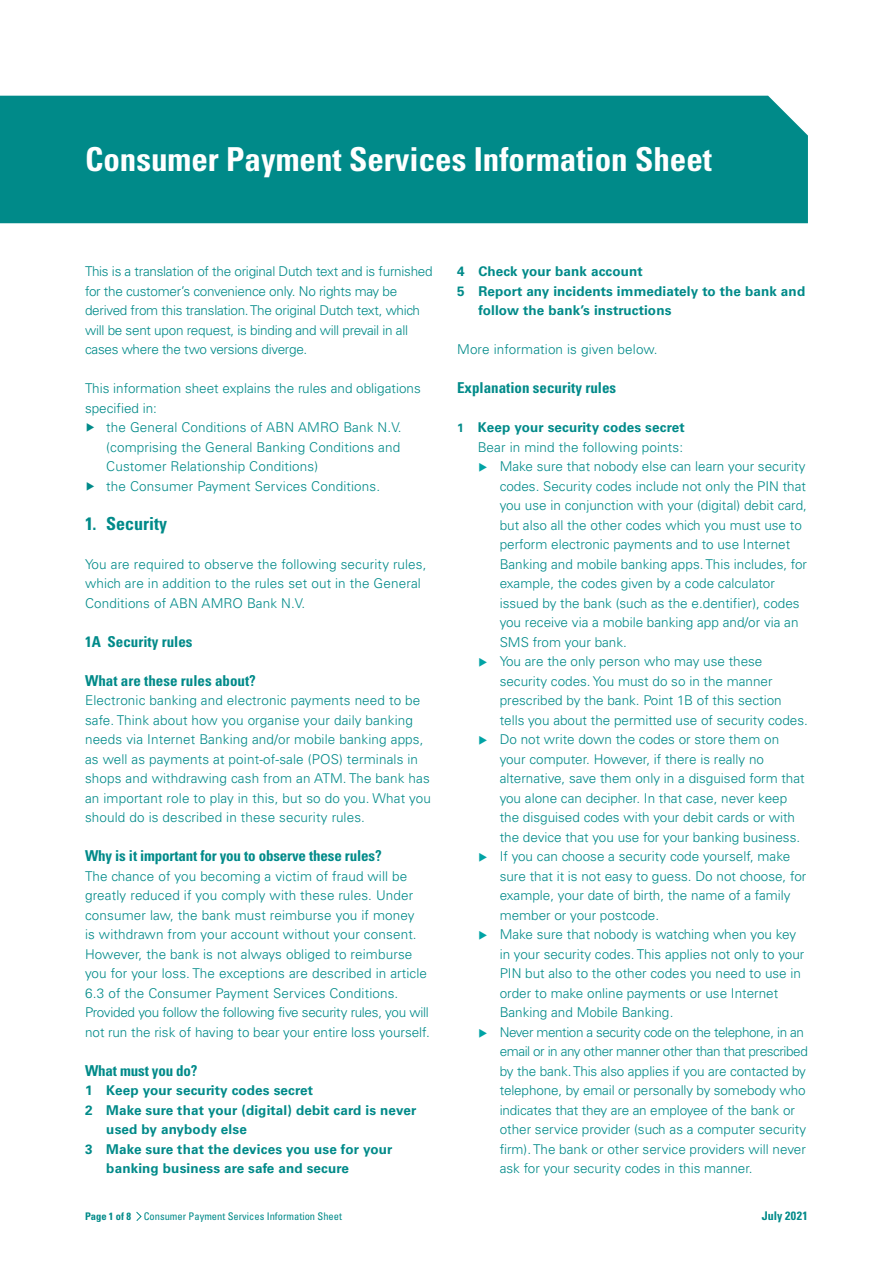
<style>
.page{position:relative;width:893px;height:1263px;background:#fff}
.page>*{position:absolute;margin:0;border:0;box-sizing:border-box;transform-origin:0 0}
.t1{font:700 condensed 33px "Univers LT Std";color:#fff}
.t2{font:700 condensed 18px "Univers LT Std";color:#008a89}
.t3{font:700 condensed 15px "Univers LT Std";color:#008a89}
.t4{font:300 13.5px/19.5px "Univers LT Std";color:#008a89}
.t5{font:700 13.5px "Univers LT Std";letter-spacing:.01em;color:#008a89}
.t6{font:300 13.5px/19.5px "Univers LT Std";letter-spacing:-.02em;color:#008a89}
.t7{font:700 condensed 12px "Univers LT Std";letter-spacing:.02em;color:#008a89}
.t8{font:condensed 10.5px "Univers LT Std";color:#008a89}
.s1{font-weight:700;font-size:12px}
.s2{font-weight:700}
.s3{color:#00a3a5}
</style>
<div class="page">
<svg style="left:136px;top:1211px;width:6px;height:10px"></svg>
<div style="left:0;top:96px;width:808px;height:127px;background:#008a89"></div>
<h1 class="t1" style="left:85px;top:139px;width:628px">Consumer Payment Services Information Sheet</h1>
<p class="t6" style="left:85px;top:262px;width:349px">This is a translation of the original Dutch text and is furnished for the customer’s convenience only. No rights may be derived from this translation. The original Dutch text, which will be sent upon request, is binding and will prevail in all cases where the two versions diverge.</p>
<p class="t4" style="left:85px;top:379px;width:337px">This information sheet explains the rules and obligations</p>
<p class="t4" style="left:85px;top:398px;width:74px">specified in:</p>
<p class="t4" style="left:85px;top:418px;width:318px">▶ the General Conditions of ABN AMRO Bank N.V.</p>
<p class="t4" style="left:106px;top:437px;width:295px">(comprising the General Banking Conditions and</p>
<p class="t4" style="left:106px;top:457px;width:213px">Customer Relationship Conditions)</p>
<p class="t4" style="left:85px;top:476px;width:297px">▶ the Consumer Payment Services Conditions.</p>
<h2 class="t2" style="left:85px;top:512px;width:84px">1. Security</h2>
<p class="t4" style="left:85px;top:554px;width:343px">You are required to observe the following security rules, which are in addition to the rules set out in the General<br>Conditions of ABN AMRO Bank N.V.</p>
<p class="t3" style="left:85px;top:632px;width:109px">1A Security rules</p>
<p class="t3" style="left:85px;top:671px;width:172px">What are these rules about?</p>
<p class="t4" style="left:85px;top:691px;width:348px">Electronic banking and electronic payments need to be safe. Think about how you organise your daily banking needs via Internet Banking and/or mobile banking apps, as well as payments at point-of-sale (POS) terminals in shops and withdrawing cash from an ATM. The bank has an important role to play in this, but so do you. What you should do is described in these security rules.</p>
<p class="t3" style="left:85px;top:847px;width:298px">Why is it important for you to observe these rules?</p>
<p class="t4" style="left:85px;top:866px;width:346px">The chance of you becoming a victim of fraud will be greatly reduced if you comply with these rules. Under consumer law, the bank must reimburse you if money<br>is withdrawn from your account without your consent.<br>However, the bank is not always obliged to reimburse you for your loss. The exceptions are described in article 6.3 of the Consumer Payment Services Conditions.<br>Provided you follow the following five security rules, you will not run the risk of having to bear your entire loss yourself.</p>
<p class="t3" style="left:85px;top:1061px;width:114px">What must you do?</p>
<p class="t5" style="left:85px;top:1083px;width:229px">1 Keep your security codes secret</p>
<p class="t5" style="left:85px;top:1102px;width:333px">2 Make sure that your (digital) debit card is never</p>
<p class="t5" style="left:106px;top:1121px;width:142px">used by anybody else</p>
<p class="t5" style="left:85px;top:1141px;width:309px">3 Make sure that the devices you use for your</p>
<p class="t5" style="left:106px;top:1160px;width:244px">banking business are safe and secure</p>
<p class="t5" style="left:457px;top:263px;width:187px">4 Check your bank account</p>
<p class="t5" style="left:457px;top:283px;width:350px">5 Report any incidents immediately to the bank and</p>
<p class="t5" style="left:478px;top:302px;width:195px">follow the bank’s instructions</p>
<p class="t4" style="left:457px;top:340px;width:202px">More information is given below.</p>
<p class="t3" style="left:457px;top:379px;width:161px">Explanation security rules</p>
<p class="t4" style="left:457px;top:418px;width:229px;text-align:right"><span class="s1">1</span> <span class="s2">Keep your security codes secret<br></span>Bear in mind the following points:</p>
<p class="t4" style="left:500px;top:457px;width:309px;text-indent:-21px"><span class="s3">◆</span> Make sure that nobody else can learn your security codes. Security codes include not only the PIN that you use in conjunction with your (digital) debit card, but also all the other codes which you must use to perform electronic payments and to use Internet Banking and mobile banking apps. This includes, for example, the codes given by a code calculator issued by the bank (such as the e.dentifier), codes you receive via a mobile banking app and/or via an SMS from your bank.</p>
<p class="t4" style="left:500px;top:652px;width:310px;text-indent:-21px"><span class="s3">◆</span> You are the only person who may use these security codes. You must do so in the manner prescribed by the bank. Point 1B of this section tells you about the permitted use of security codes.</p>
<p class="t4" style="left:500px;top:730px;width:306px;text-indent:-21px"><span class="s3">◆</span> Do not write down the codes or store them on your computer. However, if there is really no alternative, save them only in a disguised form that you alone can decipher. In that case, never keep the disguised codes with your debit cards or with the device that you use for your banking business.</p>
<p class="t4" style="left:500px;top:847px;width:308px;text-indent:-21px"><span class="s3">◆</span> If you can choose a security code yourself, make sure that it is not easy to guess. Do not choose, for example, your date of birth, the name of a family member or your postcode.</p>
<p class="t4" style="left:500px;top:925px;width:306px;text-indent:-21px"><span class="s3">◆</span> Make sure that nobody is watching when you key in your security codes. This applies not only to your PIN but also to the other codes you need to use in order to make online payments or use Internet Banking and Mobile Banking.</p>
<p class="t4" style="left:500px;top:1022px;width:310px;text-indent:-21px"><span class="s3">◆</span> Never mention a security code on the telephone, in an email or in any other manner other than that prescribed by the bank. This also applies if you are contacted by telephone, by email or personally by somebody who indicates that they are an employee of the bank or other service provider (such as a computer security firm). The bank or other service providers will never ask for your security codes in this manner.</p>
<p class="t8" style="left:85px;top:1209px;width:258px"><span class="s2">Page 1 of 8</span> Consumer Payment Services Information Sheet</p>
<p class="t7" style="left:762px;top:1208px;width:48px">July 2021</p>
</div>
